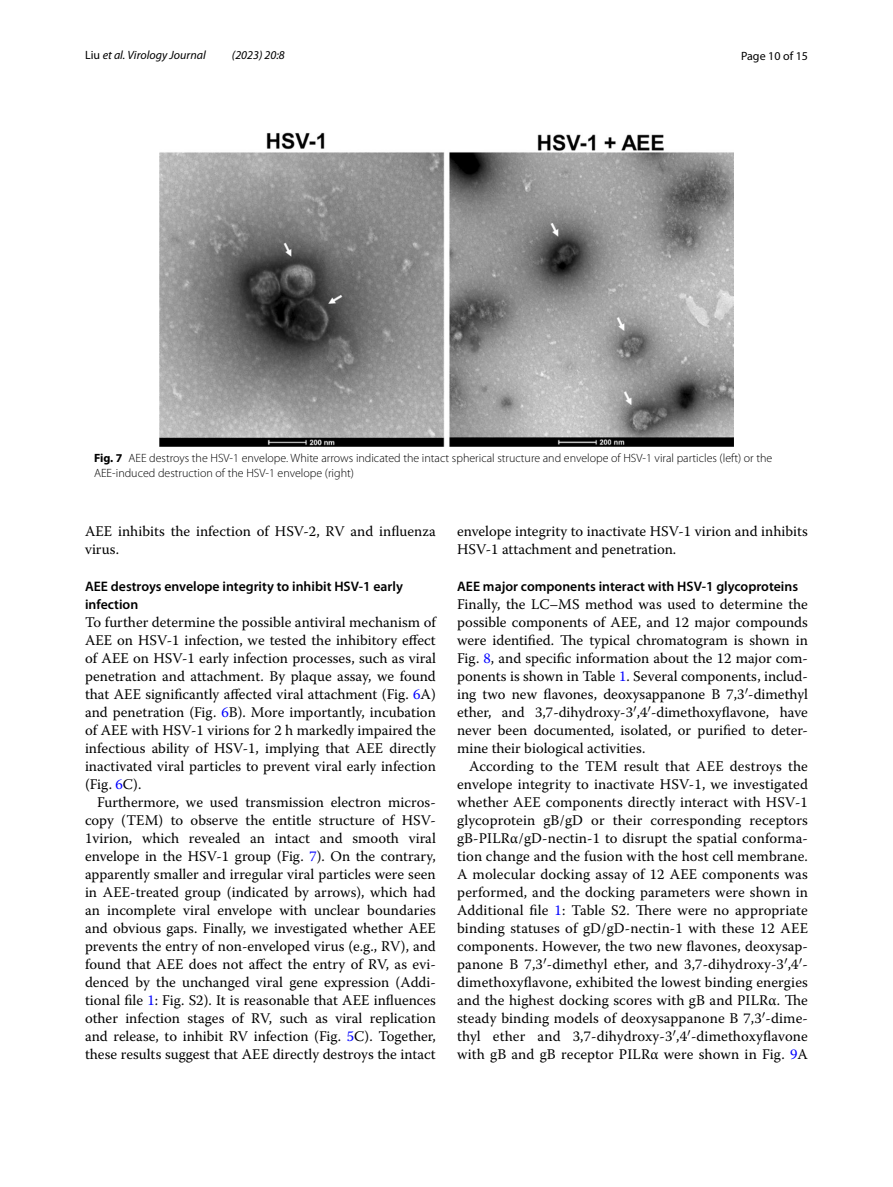
<style>
.page{position:relative;width:893px;height:1187px;background:#fff}
.page>*{position:absolute;margin:0;border:0;box-sizing:border-box;transform-origin:0 0}
.t1{font:14.7px/18px "Warnock Pro";color:#000;text-align:justify}
.t2{font:600 13.8px/18px "Myriad Pro";color:#000}
.t3{font:300 12px/15px "Myriad Pro";color:#000}
.t4{font:italic 12px "Myriad Pro";color:#000}
.t5{font:12px "Myriad Pro";color:#000}
.s1{font-style:normal}
.s2{font-weight:700}
.s3{color:#00f}
</style>
<div class="page">
<img style="left:159px;top:133px;width:574px;height:313px">
<p class="t4" style="left:85px;top:48px;width:122px"><span class="s1">Liu</span> et al. Virology Journal</p>
<p class="t4" style="left:232px;top:48px;width:54px">(2023) 20:8</p>
<p class="t5" style="left:741px;top:48px;width:68px">Page 10 of 15</p>
<p class="t3" style="left:94px;top:450px;width:680px"><span class="s2">Fig. 7</span> AEE destroys the HSV-1 envelope. White arrows indicated the intact spherical structure and envelope of HSV-1 viral particles (left) or the<br>AEE-induced destruction of the HSV-1 envelope (right)</p>
<p class="t1" style="left:85px;top:522px;width:352px">AEE inhibits the infection of HSV-2, RV and influenza virus.</p>
<p class="t2" style="left:85px;top:576px;width:319px">AEE destroys envelope integrity to inhibit HSV‑1 early infection</p>
<p class="t1" style="left:85px;top:612px;width:352px">To further determine the possible antiviral mechanism of AEE on HSV-1 infection, we tested the inhibitory effect of AEE on HSV-1 early infection processes, such as viral penetration and attachment. By plaque assay, we found that AEE significantly affected viral attachment (Fig. <span class="s3">6</span>A) and penetration (Fig. <span class="s3">6</span>B). More importantly, incubation of AEE with HSV-1 virions for 2 h markedly impaired the infectious ability of HSV-1, implying that AEE directly inactivated viral particles to prevent viral early infection (Fig. <span class="s3">6</span>C).</p>
<p class="t1" style="left:85px;top:792px;width:352px;text-indent:12px">Furthermore, we used transmission electron micros&shy;copy (TEM) to observe the entitle structure of HSV-1virion, which revealed an intact and smooth viral envelope in the HSV-1 group (Fig. <span class="s3">7</span>). On the contrary, apparently smaller and irregular viral particles were seen in AEE-treated group (indicated by arrows), which had an incomplete viral envelope with unclear boundaries and obvious gaps. Finally, we investigated whether AEE prevents the entry of non-enveloped virus (e.g., RV), and found that AEE does not affect the entry of RV, as evi&shy;denced by the unchanged viral gene expression (Addi&shy;tional file <span class="s3">1</span>: Fig. S2). It is reasonable that AEE influences other infection stages of RV, such as viral replication and release, to inhibit RV infection (Fig. <span class="s3">5</span>C). Together, these results suggest that AEE directly destroys the intact</p>
<p class="t1" style="left:457px;top:522px;width:352px">envelope integrity to inactivate HSV-1 virion and inhibits<br>HSV-1 attachment and penetration.</p>
<p class="t2" style="left:457px;top:576px;width:342px">AEE major components interact with HSV‑1 glycoproteins</p>
<p class="t1" style="left:457px;top:594px;width:352px">Finally, the LC–MS method was used to determine the possible components of AEE, and 12 major compounds were identified. The typical chromatogram is shown in Fig. <span class="s3">8</span>, and specific information about the 12 major com&shy;ponents is shown in Table <span class="s3">1</span>. Several components, includ&shy;ing two new flavones, deoxysappanone B 7,3 -dimethyl ether, and 3,7-dihydroxy-3 ,4 -dimethoxyflavone, have never been documented, isolated, or purified to deter&shy;mine their biological activities.</p>
<p class="t1" style="left:457px;top:756px;width:352px;text-indent:12px">According to the TEM result that AEE destroys the envelope integrity to inactivate HSV-1, we investigated whether AEE components directly interact with HSV-1 glycoprotein gB/gD or their corresponding receptors gB-PILRα/gD-nectin-1 to disrupt the spatial conforma&shy;tion change and the fusion with the host cell membrane.<br>A molecular docking assay of 12 AEE components was performed, and the docking parameters were shown in Additional file <span class="s3">1</span>: Table S2. There were no appropriate binding statuses of gD/gD-nectin-1 with these 12 AEE components. However, the two new flavones, deoxysap&shy;panone B 7,3 -dimethyl ether, and 3,7-dihydroxy-3 ,4 - dimethoxyflavone, exhibited the lowest binding energies and the highest docking scores with gB and PILRα. The steady binding models of deoxysappanone B 7,3 -dime&shy;thyl ether and 3,7-dihydroxy-3 ,4 -dimethoxyflavone with gB and gB receptor PILRα were shown in Fig. <span class="s3">9</span>A</p>
</div>
